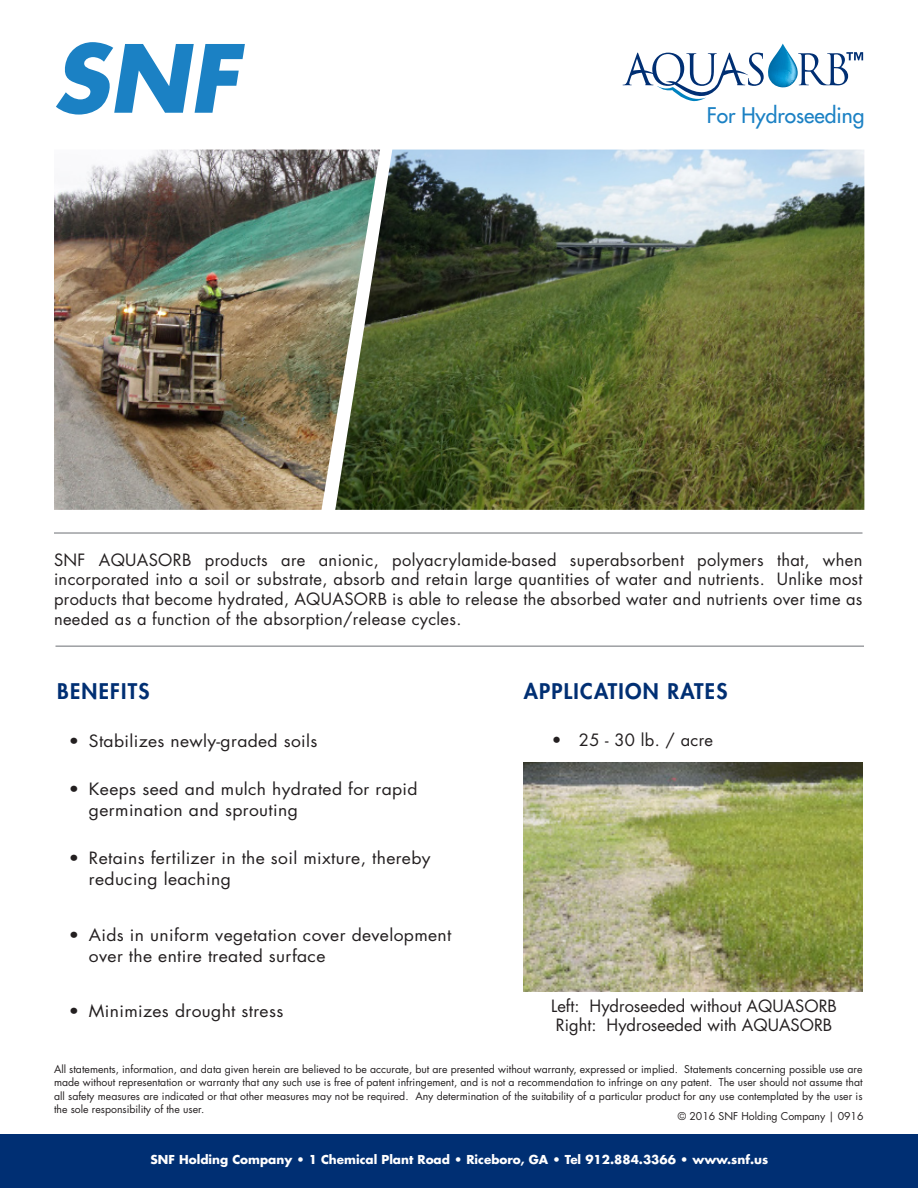
<style>
.page{position:relative;width:918px;height:1188px;background:#fff}
.page>*{position:absolute;margin:0;border:0;box-sizing:border-box;transform-origin:0 0}
.Headers{font:800 21px "Futura Std";letter-spacing:.06em;color:#002f73}
.t1{font:500 21px "Futura Std";color:#1b81c4}
.t2{font:16.5px/19.8px "Futura Std";letter-spacing:.02em;color:#231f20;text-align:justify}
.t3{font:16.5px/21px "Futura Std";letter-spacing:.02em;color:#231f20;scale:1.06 1}
.t4{font:16.5px "Futura Std";color:#231f20}
.t5{font:700 12px "Futura Std";color:#fff}
.body{font:10.5px/13.5px "Futura Std";color:#231f20;text-align:justify}
</style>
<div class="page">
<hr style="left:56px;top:645px;width:808px;height:2px;background:#9d9fa2">
<img style="left:380px;top:150px;width:484px;height:360px">
<img style="left:54px;top:150px;width:326px;height:360px">
<img style="left:524px;top:763px;width:339px;height:228px">
<svg style="left:623px;top:44px;width:240px;height:57px"></svg>
<svg style="left:56px;top:42px;width:189px;height:73px"></svg>
<hr style="left:54px;top:532px;width:808px;height:2px;background:#9d9fa2">
<div style="left:0;top:1134px;width:918px;height:54px;background:#002f73"></div>
<p class="t1" style="left:707px;top:102px;width:159px">For Hydroseeding</p>
<p class="t2" style="left:54px;top:550px;width:810px">SNF AQUASORB products are anionic, polyacrylamide-based superabsorbent polymers that, when incorporated into a soil or substrate, absorb and retain large quantities of water and nutrients. Unlike most products that become hydrated, AQUASORB is able to release the absorbed water and nutrients over time as needed as a function of the absorption/release cycles.</p>
<p class="Headers" style="left:57px;top:677px;width:94px">BENEFITS</p>
<p class="Headers" style="left:524px;top:677px;width:205px">APPLICATION RATES</p>
<p class="t3" style="left:69px;top:731px;width:236px">• Stabilizes newly-graded soils</p>
<p class="t3" style="left:89px;top:778px;width:312px;text-indent:-20px">• Keeps seed and mulch hydrated for rapid germination and sprouting</p>
<p class="t3" style="left:89px;top:848px;width:324px;text-indent:-20px">• Retains fertilizer in the soil mixture, thereby reducing leaching</p>
<p class="t3" style="left:89px;top:924px;width:343px;text-indent:-20px">• Aids in uniform vegetation cover development over the entire treated surface</p>
<p class="t3" style="left:69px;top:1001px;width:204px">• Minimizes drought stress</p>
<p class="t2" style="left:552px;top:730px;width:163px">• 25 - 30 lb. / acre</p>
<p class="t4" style="left:551px;top:995px;width:287px">Left: Hydroseeded without AQUASORB</p>
<p class="t4" style="left:556px;top:1015px;width:278px">Right: Hydroseeded with AQUASORB</p>
<p class="body" style="left:54px;top:1062px;width:810px">All statements, information, and data given herein are believed to be accurate, but are presented without warranty, expressed or implied. Statements concerning possible use are made without representation or warranty that any such use is free of patent infringement, and is not a recommendation to infringe on any patent. The user should not assume that all safety measures are indicated or that other measures may not be required. Any determination of the suitability of a particular product for any use contemplated by the user is the sole responsibility of the user.</p>
<p class="t5" style="left:151px;top:1152px;width:619px">SNF Holding Company • 1 Chemical Plant Road • Riceboro, GA • Tel 912.884.3366 • www.snf.us</p>
<p class="body" style="left:678px;top:1109px;width:187px">© 2016 SNF Holding Company | 0916</p>
</div>
